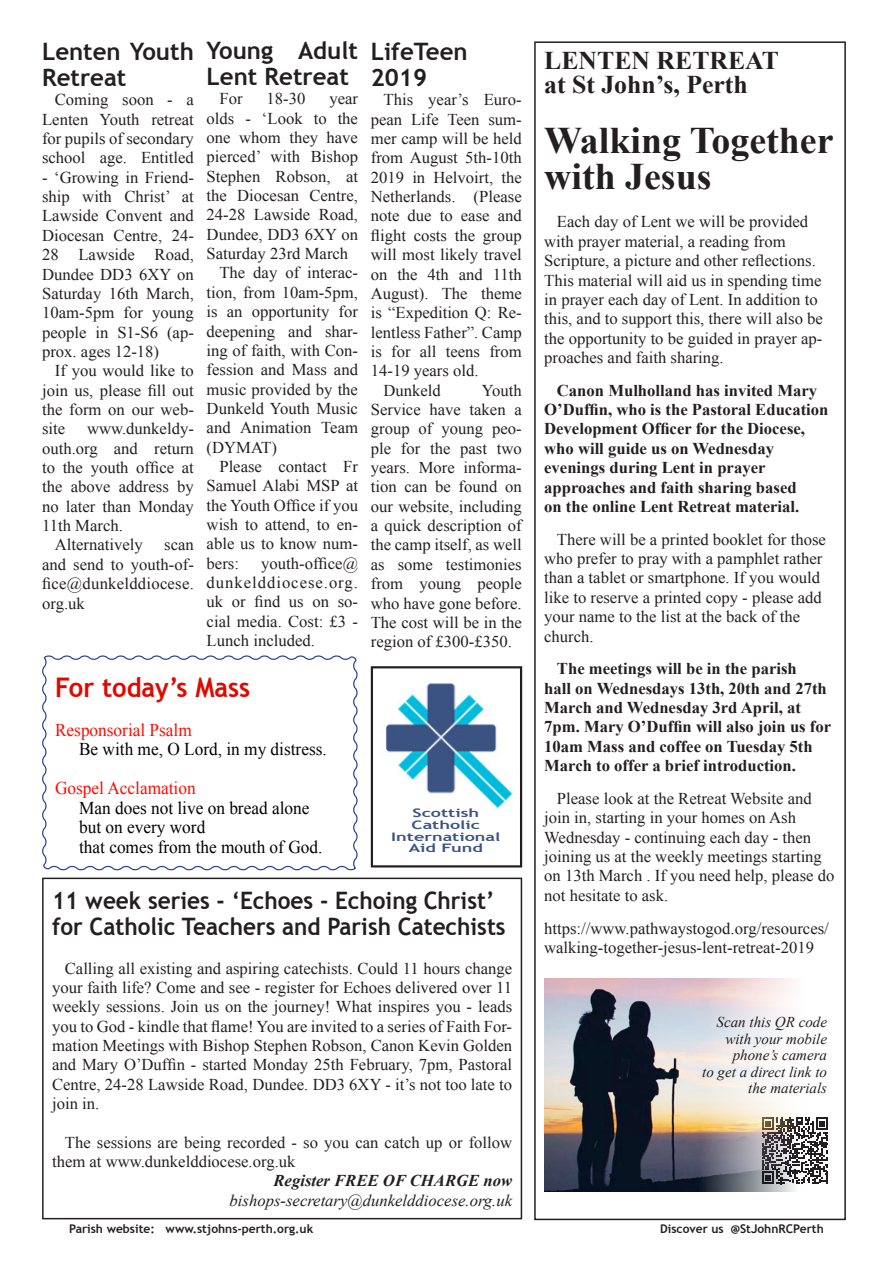
<style>
.page{position:relative;width:893px;height:1263px;background:#fff}
.page>*{position:absolute;margin:0;border:0;box-sizing:border-box;transform-origin:0 0}
.Bulletin{font:700 37.5px "Times New Roman";color:#231f20}
.t1{font:700 27px "Trebuchet MS";color:#df0900;scale:.95 1}
.Bulletin-2{font:700 25.5px "Times New Roman";color:#231f20}
.t2{font:700 24px "Trebuchet MS";color:#231f20;scale:.94 1}
.t3{font:700 24px/25.8px "Trebuchet MS";color:#231f20}
.t4{font:18px "Times New Roman";color:#000;scale:.96 1}
.t5{font:18px "Times New Roman";color:#ff0a00;scale:.96 1}
.Bulletin-3{font:16.5px/19.4px "Times New Roman";color:#231f20;text-align:justify}
.Bulletin-4{font:700 16.5px/19.4px "Times New Roman";color:#231f20}
.Bulletin-5{font:italic 16.5px "Times New Roman";color:#231f20}
.Bulletin-6{font:italic 700 16.5px "Times New Roman";color:#231f20}
.t6{font:italic 15px/16.5px "Times New Roman";color:#231f20;text-align:right}
.t7{font:700 12px "Trebuchet MS";color:#231f20}
.t8{font:700 11.7px/11.7px "Trebuchet MS";color:#3b5383;text-align:center;scale:1.54 1}
</style>
<div class="page">
<img style="left:382px;top:683px;width:132px;height:126px">
<div style="left:371px;top:666px;width:151px;height:201px;border:2px solid #231f20"></div>
<div style="left:42px;top:878px;width:480px;height:341px;border:2px solid #231f20"></div>
<svg style="left:42px;top:655px;width:316px;height:216px"></svg>
<div style="left:534px;top:41px;width:312px;height:1179px;border:2px solid #231f20"></div>
<svg style="left:809px;top:1117px;width:19px;height:67px"></svg>
<img style="left:544px;top:978px;width:265px;height:214px">
<p class="t3" style="left:42px;top:39px;width:153px">Lenten Youth<br>Retreat</p>
<p class="Bulletin-3" style="left:42px;top:90px;width:153px;text-indent:13px">Coming soon - a Lenten Youth retreat for pupils of secondary school age. Entitled</p>
<p class="Bulletin-3" style="left:42px;top:167px;width:153px">- ‘Growing in Friend&shy;ship with Christ’ at Lawside Convent and Diocesan Centre, 24- 28 Lawside Road, Dundee DD3 6XY on Saturday 16th March, 10am-5pm for young people in S1-S6 (ap&shy;prox. ages 12-18)</p>
<p class="Bulletin-3" style="left:42px;top:361px;width:153px;text-indent:13px">If you would like to join us, please fill out the form on our web&shy;site</p>
<p class="Bulletin-3" style="left:42px;top:419px;width:153px;text-indent:45px">www.dunkeldy&shy;outh.org and return to the youth office at the above address by no later than Monday 11th March.</p>
<p class="Bulletin-3" style="left:55px;top:535px;width:89px">Alternatively</p>
<p class="Bulletin-3" style="left:42px;top:535px;width:153px;text-indent:122px">scan and send to youth-of&shy;fice@dunkelddiocese. org.uk</p>
<p class="t3" style="left:207px;top:38px;width:153px">Young Adult<br>Lent Retreat</p>
<p class="Bulletin-3" style="left:219px;top:89px;width:25px">For</p>
<p class="Bulletin-3" style="left:267px;top:89px;width:40px">18-30</p>
<p class="Bulletin-3" style="left:207px;top:89px;width:153px;text-indent:123px">year olds - ‘Look to the one whom they have pierced’ with Bishop Stephen Robson, at the Diocesan Centre, 24-28 Lawside Road, Dundee, DD3 6XY on Saturday 23rd March</p>
<p class="Bulletin-3" style="left:207px;top:263px;width:153px;text-indent:13px">The day of interac&shy;tion, from 10am-5pm, is an opportunity for deepening and shar&shy;ing of faith, with Con&shy;fession and Mass and music provided by the Dunkeld Youth Music and Animation Team (DYMAT)</p>
<p class="Bulletin-3" style="left:207px;top:456px;width:153px;text-indent:13px">Please contact Fr Samuel Alabi MSP at the Youth Office if you wish to attend, to en&shy;able us to know num&shy;bers:</p>
<p class="Bulletin-3" style="left:207px;top:553px;width:153px;text-indent:55px">youth-office@ dunkelddiocese.org. uk or find us on so&shy;cial media. Cost: £3 - Lunch included.</p>
<p class="t1" style="left:55px;top:670px;width:207px">For today’s Mass</p>
<p class="t5" style="left:55px;top:718px;width:144px">Responsorial Psalm</p>
<p class="t4" style="left:79px;top:737px;width:259px">Be with me, O Lord, in my distress.</p>
<p class="t5" style="left:55px;top:776px;width:148px">Gospel Acclamation</p>
<p class="t4" style="left:79px;top:796px;width:241px">Man does not live on bread alone</p>
<p class="t4" style="left:79px;top:815px;width:133px">but on every word</p>
<p class="t4" style="left:79px;top:835px;width:255px">that comes from the mouth of God.</p>
<p class="t3" style="left:371px;top:39px;width:98px">LifeTeen<br>2019</p>
<p class="Bulletin-3" style="left:371px;top:90px;width:152px;text-indent:13px">This year’s Euro&shy;pean Life Teen sum&shy;mer camp will be held from August 5th-10th 2019 in Helvoirt, the Netherlands. (Please note due to ease and flight costs the group will most likely travel on the 4th and 11th August). The theme is “Expedition Q: Re&shy;lentless Father”. Camp is for all teens from 14-19 years old.</p>
<p class="Bulletin-3" style="left:384px;top:380px;width:59px">Dunkeld</p>
<p class="Bulletin-3" style="left:371px;top:380px;width:152px;text-indent:111px">Youth Service have taken a group of young peo&shy;ple for the past two years. More informa&shy;tion can be found on our website, including a quick description of the camp itself, as well as some testimonies from young people who have gone before.<br>The cost will be in the region of £300-£350.</p>
<p class="t8" style="left:413px;top:807px;width:45px">Scottish</p>
<p class="t8" style="left:412px;top:819px;width:46px">Catholic</p>
<p class="t8" style="left:391px;top:830px;width:72px">International<br>Aid Fund</p>
<p class="t2" style="left:52px;top:885px;width:472px">11 week series - ‘Echoes - Echoing Christ’</p>
<p class="t2" style="left:52px;top:911px;width:484px">for Catholic Teachers and Parish Catechists</p>
<p class="Bulletin-3" style="left:52px;top:958px;width:462px;text-indent:13px">Calling all existing and aspiring catechists. Could 11 hours change your faith life? Come and see - register for Echoes delivered over 11 weekly sessions. Join us on the journey! What inspires you - leads you to God - kindle that flame! You are invited to a series of Faith For&shy;mation Meetings with Bishop Stephen Robson, Canon Kevin Golden and Mary O’Duffin - started Monday 25th February, 7pm, Pastoral Centre, 24-28 Lawside Road, Dundee. DD3 6XY - it’s not too late to join in.</p>
<p class="Bulletin-3" style="left:52px;top:1132px;width:462px;text-indent:13px">The sessions are being recorded - so you can catch up or follow them at www.dunkelddiocese.org.uk</p>
<p class="Bulletin-6" style="left:274px;top:1169px;width:240px">Register FREE OF CHARGE now</p>
<p class="Bulletin-5" style="left:230px;top:1189px;width:284px">bishops-secretary@dunkelddiocese.org.uk</p>
<p class="Bulletin-2" style="left:544px;top:43px;width:236px">LENTEN RETREAT</p>
<p class="Bulletin-2" style="left:544px;top:67px;width:205px">at St John’s, Perth</p>
<p class="Bulletin" style="left:544px;top:114px;width:291px">Walking Together</p>
<p class="Bulletin" style="left:544px;top:150px;width:169px">with Jesus</p>
<p class="Bulletin-3" style="left:544px;top:212px;width:280px;text-align:left;text-indent:13px">Each day of Lent we will be provided with prayer material, a reading from Scripture, a picture and other reflections.<br>This material will aid us in spending time in prayer each day of Lent. In addition to this, and to support this, there will also be the opportunity to be guided in prayer ap&shy;proaches and faith sharing.</p>
<p class="Bulletin-4" style="left:544px;top:380px;width:286px;text-indent:13px">Canon Mulholland has invited Mary O’Duffin, who is the Pastoral Education Development Officer for the Diocese, who will guide us on Wednesday</p>
<p class="Bulletin-4" style="left:544px;top:458px;width:223px">evenings during Lent in prayer</p>
<p class="Bulletin-4" style="left:544px;top:477px;width:254px">approaches and faith sharing based</p>
<p class="Bulletin-4" style="left:544px;top:496px;width:257px">on the online Lent Retreat material.</p>
<p class="Bulletin-3" style="left:544px;top:529px;width:283px;text-align:left;text-indent:13px">There will be a printed booklet for those who prefer to pray with a pamphlet rather than a tablet or smartphone. If you would like to reserve a printed copy - please add your name to the list at the back of the church.</p>
<p class="Bulletin-4" style="left:544px;top:659px;width:289px;text-indent:13px">The meetings will be in the parish<br>hall on Wednesdays 13th, 20th and 27th March and Wednesday 3rd April, at 7pm. Mary O’Duffin will also join us for 10am Mass and coffee on Tuesday 5th March to offer a brief introduction.</p>
<p class="Bulletin-3" style="left:544px;top:788px;width:292px;text-align:left;text-indent:13px">Please look at the Retreat Website and join in, starting in your homes on Ash Wednesday - continuing each day - then joining us at the weekly meetings starting on 13th March . If you need help, please do not hesitate to ask.</p>
<p class="Bulletin-3" style="left:544px;top:918px;width:286px">https://www.pathwaystogod.org/resources/ walking-together-jesus-lent-retreat-2019</p>
<p class="t6" style="left:717px;top:1013px;width:112px">Scan this QR code with your mobile phone’s camera</p>
<p class="t6" style="left:702px;top:1063px;width:126px">to get a direct link to the materials</p>
<p class="t7" style="left:69px;top:1221px;width:246px">Parish website: www.stjohns-perth.org.uk</p>
<p class="t7" style="left:660px;top:1221px;width:165px">Discover us @StJohnRCPerth</p>
</div>
